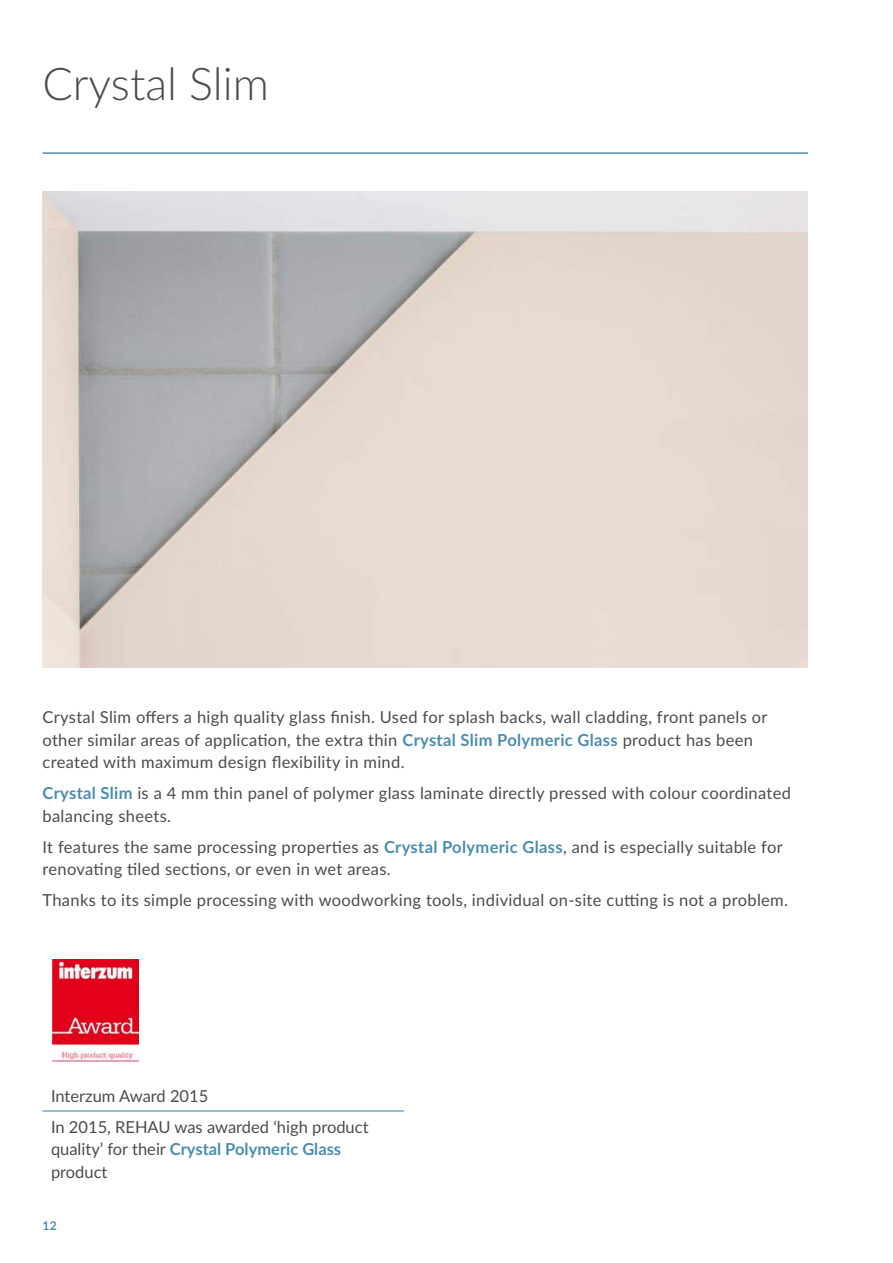
<style>
.page{position:relative;width:893px;height:1263px;background:#fff}
.page>*{position:absolute;margin:0;border:0;box-sizing:border-box;transform-origin:0 0}
.t1{font:300 45px "Lato";color:#4b4c4d}
.t2{font:16.5px/22.5px "Lato";letter-spacing:.02em;color:#4b4c4d}
.t3{font:16.5px/31px "Lato";color:#4b4c4d}
.t4{font:700 12px "Lato";color:#4a8dae}
.s1{font-weight:700;color:#4a8dae}
</style>
<div class="page">
<hr style="left:43px;top:152px;width:765px;height:2px;background:#4a8dae">
<hr style="left:43px;top:1110px;width:361px;height:1px;background:#4a8dae">
<img style="left:43px;top:191px;width:765px;height:477px">
<img style="left:53px;top:960px;width:85px;height:102px">
<h1 class="t1" style="left:43px;top:52px;width:228px">Crystal Slim</h1>
<p class="t2" style="left:43px;top:705px;width:727px">Crystal Slim offers a high quality glass finish. Used for splash backs, wall cladding, front panels or other similar areas of application, the extra thin <span class="s1">Crystal Slim Polymeric Glass</span> product has been created with maximum design flexibility in mind.</p>
<p class="t2" style="left:43px;top:781px;width:750px"><span class="s1">Crystal Slim</span> is a 4 mm thin panel of polymer glass laminate directly pressed with colour coordinated balancing sheets.</p>
<p class="t2" style="left:43px;top:835px;width:742px">It features the same processing properties as <span class="s1">Crystal Polymeric Glass</span>, and is especially suitable for renovating tiled sections, or even in wet areas.</p>
<p class="t2" style="left:43px;top:888px;width:747px">Thanks to its simple processing with woodworking tools, individual on-site cutting is not a problem.</p>
<p class="t3" style="left:51px;top:1080px;width:319px">Interzum Award 2015<br>In 2015, REHAU was awarded ‘high product</p>
<p class="t3" style="left:51px;top:1137px;width:292px;line-height:22.5px">quality’ for their <span class="s1">Crystal Polymeric Glass </span>product</p>
<p class="t4" style="left:43px;top:1217px;width:16px">12</p>
</div>
